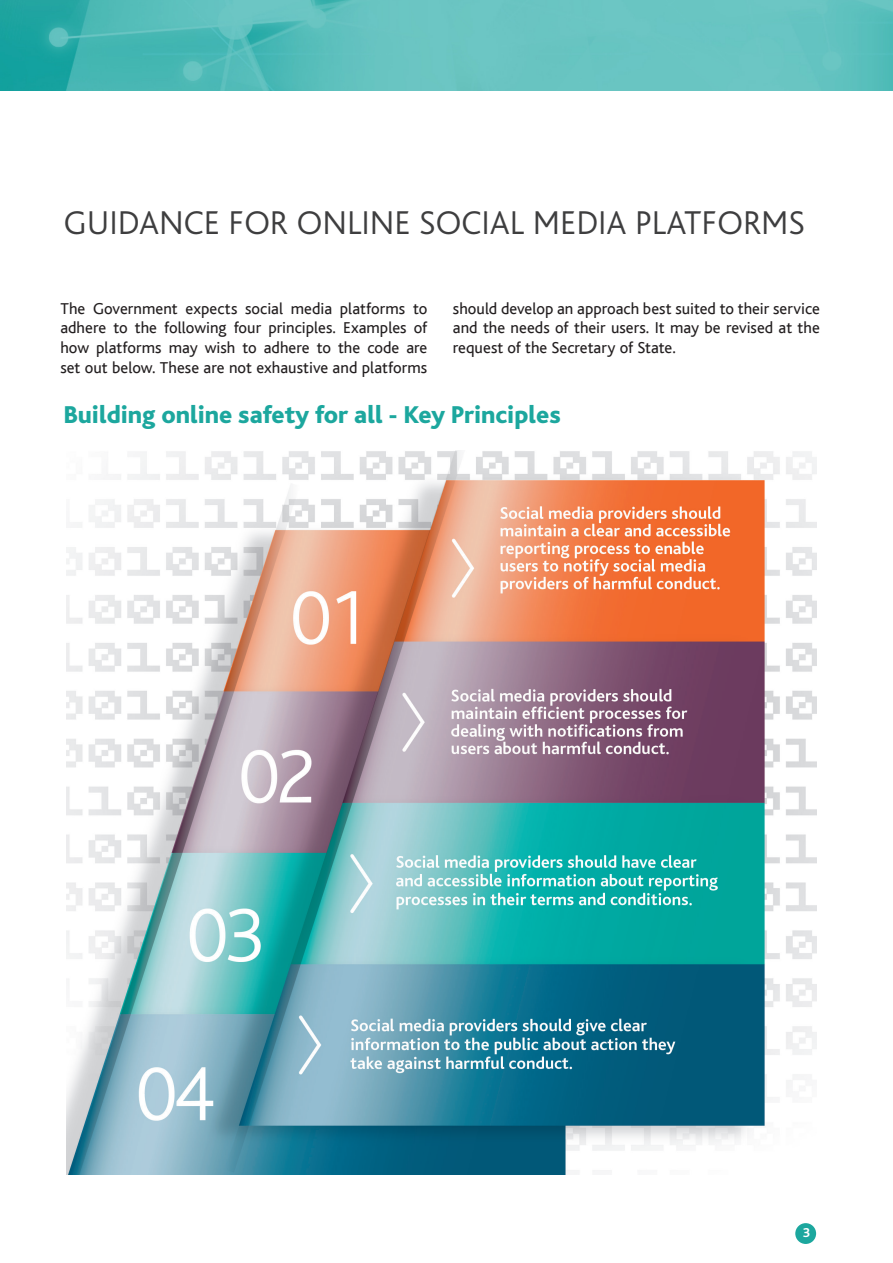
<style>
.page{position:relative;width:893px;height:1263px;background:#fff}
.page>*{position:absolute;margin:0;border:0;box-sizing:border-box;transform-origin:0 0}
.t1{font:300 34.5px "Bliss";color:#3e3e3f}
.t2{font:800 25.5px "Bliss";color:#1ca79e}
.t3{font:16.5px/19.8px "Bliss";color:#231f20;text-align:justify}
.t4{font:700 13.5px "Bliss";color:#fff}
</style>
<div class="page">
<div style="left:795px;top:1223px;width:21px;height:21px;background:#1ca79e;border-radius:50%"></div>
<img style="left:66px;top:450px;width:750px;height:724px">
<img style="left:0;top:0;width:893px;height:90px">
<p class="t1" style="left:64px;top:205px;width:743px">GUIDANCE FOR ONLINE SOCIAL MEDIA PLATFORMS</p>
<p class="t3" style="left:60px;top:299px;width:368px">The Government expects social media platforms to adhere to the following four principles. Examples of how platforms may wish to adhere to the code are set out below. These are not exhaustive and platforms</p>
<p class="t3" style="left:453px;top:299px;width:368px">should develop an approach best suited to their service and the needs of their users. It may be revised at the request of the Secretary of State.</p>
<p class="t2" style="left:64px;top:401px;width:498px">Building online safety for all - Key Principles</p>
<p class="t4" style="left:803px;top:1226px;width:9px">3</p>
</div>
